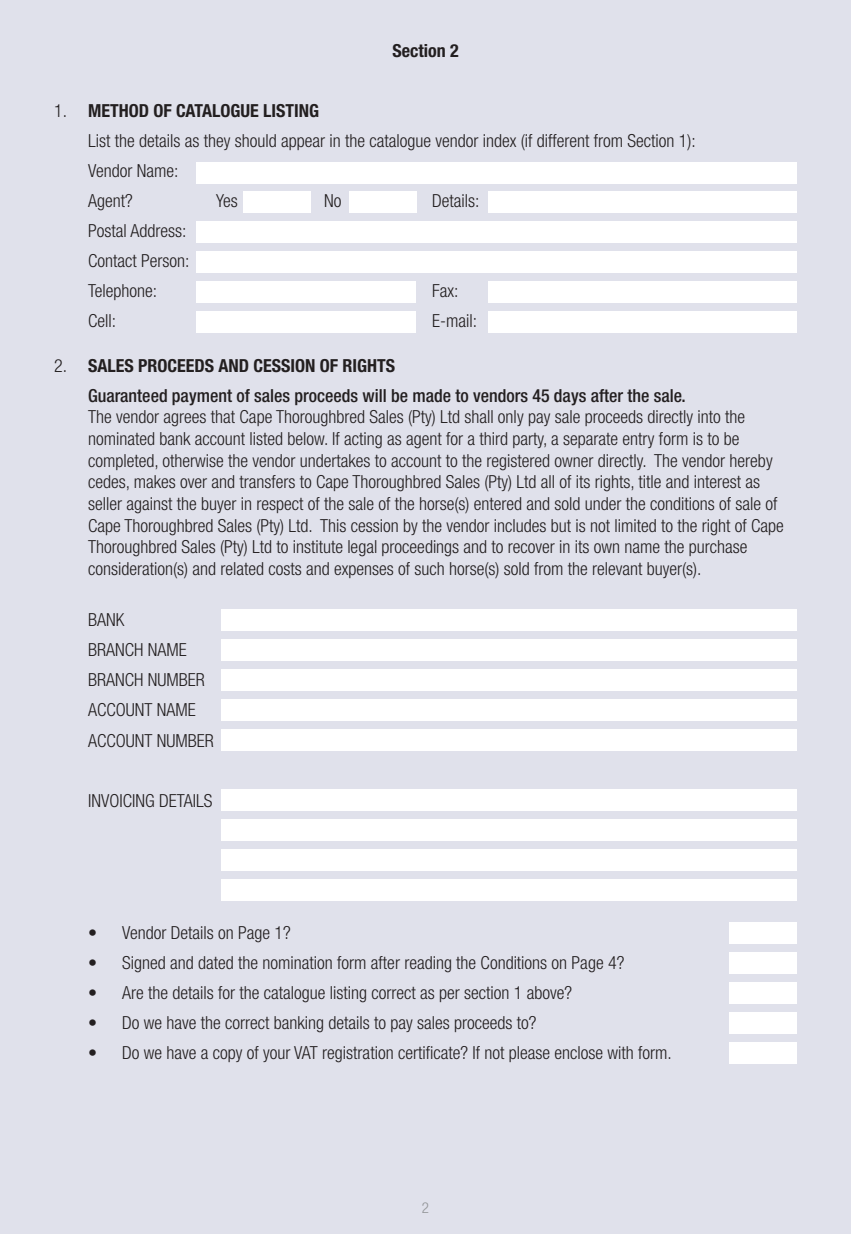
<style>
.page{position:relative;width:851px;height:1234px;background:#fff}
.page>*{position:absolute;margin:0;border:0;box-sizing:border-box;transform-origin:0 0}
.t1{font:300 condensed 18px/30px "Helvetica Neue";color:#231f20}
.t2{font:500 condensed 18px/30px "Helvetica Neue";color:#231f20}
.t3{font:700 condensed 18px "Helvetica Neue";color:#231f20}
.t4{font:300 condensed 15px "Helvetica Neue";color:#939598}
.s1{font-weight:700}
.s2{font-weight:300}
</style>
<div class="page">
<div style="left:0;top:0;width:850px;height:1233px;background:#e0e1eb"></div>
<div style="left:197px;top:162px;width:599px;height:21px;background:#fff"></div>
<div style="left:243px;top:192px;width:67px;height:21px;background:#fff"></div>
<div style="left:349px;top:192px;width:67px;height:21px;background:#fff"></div>
<div style="left:488px;top:192px;width:308px;height:21px;background:#fff"></div>
<div style="left:197px;top:221px;width:599px;height:22px;background:#fff"></div>
<div style="left:197px;top:251px;width:599px;height:21px;background:#fff"></div>
<div style="left:197px;top:281px;width:219px;height:21px;background:#fff"></div>
<div style="left:488px;top:281px;width:308px;height:21px;background:#fff"></div>
<div style="left:488px;top:311px;width:308px;height:21px;background:#fff"></div>
<div style="left:197px;top:311px;width:219px;height:21px;background:#fff"></div>
<div style="left:221px;top:609px;width:575px;height:21px;background:#fff"></div>
<div style="left:221px;top:639px;width:575px;height:21px;background:#fff"></div>
<div style="left:221px;top:669px;width:575px;height:21px;background:#fff"></div>
<div style="left:221px;top:699px;width:575px;height:21px;background:#fff"></div>
<div style="left:221px;top:729px;width:575px;height:21px;background:#fff"></div>
<div style="left:729px;top:922px;width:67px;height:21px;background:#fff"></div>
<div style="left:729px;top:952px;width:67px;height:21px;background:#fff"></div>
<div style="left:729px;top:982px;width:67px;height:21px;background:#fff"></div>
<div style="left:729px;top:1012px;width:67px;height:21px;background:#fff"></div>
<div style="left:729px;top:1042px;width:67px;height:21px;background:#fff"></div>
<div style="left:221px;top:789px;width:575px;height:21px;background:#fff"></div>
<div style="left:221px;top:819px;width:575px;height:21px;background:#fff"></div>
<div style="left:221px;top:849px;width:575px;height:21px;background:#fff"></div>
<div style="left:221px;top:879px;width:575px;height:21px;background:#fff"></div>
<p class="t3" style="left:392px;top:39px;width:68px">Section 2</p>
<p class="t1" style="left:88px;top:95px;width:609px;text-indent:-34px">1. <span class="s1">METHOD OF CATALOGUE LISTING<br></span>List the details as they should appear in the catalogue vendor index (if different from Section 1):<br>Vendor Name:<br>Agent?</p>
<p class="t1" style="left:216px;top:185px;width:23px">Yes</p>
<p class="t1" style="left:324px;top:185px;width:19px">No</p>
<p class="t1" style="left:432px;top:185px;width:49px">Details:</p>
<p class="t1" style="left:88px;top:215px;width:103px">Postal Address:<br>Contact Person:<br>Telephone:</p>
<p class="t1" style="left:432px;top:275px;width:28px">Fax:</p>
<p class="t1" style="left:88px;top:305px;width:29px">Cell:</p>
<p class="t1" style="left:432px;top:305px;width:46px">E-mail:</p>
<p class="t2" style="left:88px;top:350px;width:599px;text-indent:-34px"><span class="s2">2.</span> <span class="s1">SALES PROCEEDS AND CESSION OF RIGHTS<br></span>Guaranteed payment of sales proceeds will be made to vendors 45 days after the sale.</p>
<p class="t1" style="left:88px;top:406px;width:697px;line-height:21.6px">The vendor agrees that Cape Thoroughbred Sales (Pty) Ltd shall only pay sale proceeds directly into the nominated bank account listed below. If acting as agent for a third party, a separate entry form is to be completed, otherwise the vendor undertakes to account to the registered owner directly. The vendor hereby cedes, makes over and transfers to Cape Thoroughbred Sales (Pty) Ltd all of its rights, title and interest as seller against the buyer in respect of the sale of the horse(s) entered and sold under the conditions of sale of Cape Thoroughbred Sales (Pty) Ltd. This cession by the vendor includes but is not limited to the right of Cape Thoroughbred Sales (Pty) Ltd to institute legal proceedings and to recover in its own name the purchase consideration(s) and related costs and expenses of such horse(s) sold from the relevant buyer(s).</p>
<p class="t1" style="left:88px;top:604px;width:127px">BANK<br>BRANCH NAME<br>BRANCH NUMBER<br>ACCOUNT NAME<br>ACCOUNT NUMBER</p>
<p class="t1" style="left:88px;top:784px;width:126px">INVOICING DETAILS</p>
<p class="t1" style="left:88px;top:916px;width:204px">• Vendor Details on Page 1?</p>
<p class="t1" style="left:88px;top:946px;width:537px">• Signed and dated the nomination form after reading the Conditions on Page 4?</p>
<p class="t1" style="left:88px;top:976px;width:485px">• Are the details for the catalogue listing correct as per section 1 above?</p>
<p class="t1" style="left:88px;top:1006px;width:450px">• Do we have the correct banking details to pay sales proceeds to?</p>
<p class="t1" style="left:88px;top:1036px;width:585px">• Do we have a copy of your VAT registration certificate? If not please enclose with form.</p>
<p class="t4" style="left:422px;top:1198px;width:9px">2</p>
</div>
